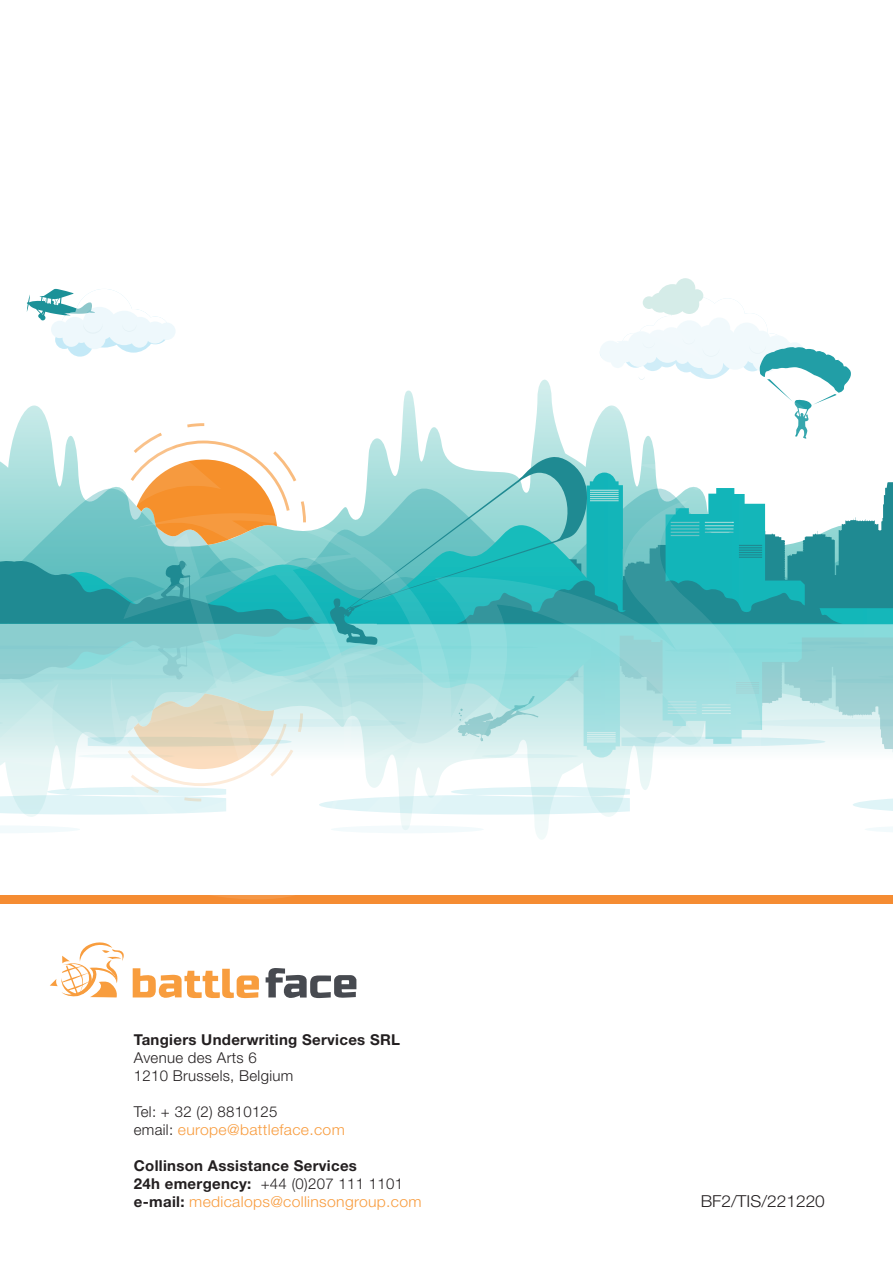
<style>
.page{position:relative;width:893px;height:1263px;background:#fff}
.page>*{position:absolute;margin:0;border:0;box-sizing:border-box;transform-origin:0 0}
.t1{font:300 16.5px "Helvetica Neue LT Pro";color:#231f20;scale:1.05 1}
.t2{font:700 15px/18px "Helvetica Neue LT Pro";letter-spacing:.02em;color:#231f20}
.t3{font:300 15px/18px "Helvetica Neue LT Pro";letter-spacing:.02em;color:#231f20}
.s1{color:#f89d40}
.s2{font-weight:300}
.s3{font-weight:300;color:#f89d40}
</style>
<div class="page">
<div style="left:0;top:895px;width:893px;height:9px;background:#f58c32"></div>
<svg style="left:105px;top:814px;width:445px;height:85px"></svg>
<svg style="left:0;top:278px;width:893px;height:536px"></svg>
<svg style="left:266px;top:968px;width:90px;height:30px"></svg>
<svg style="left:133px;top:968px;width:126px;height:31px"></svg>
<svg style="left:50px;top:942px;width:74px;height:55px"></svg>
<p class="t2" style="left:134px;top:1030px;width:268px">Tangiers Underwriting Services SRL</p>
<p class="t3" style="left:134px;top:1048px;width:161px">Avenue des Arts 6<br>1210 Brussels, Belgium</p>
<p class="t3" style="left:134px;top:1102px;width:212px">Tel: + 32 (2) 8810125<br>email: <span class="s1">europe@battleface.com</span></p>
<p class="t2" style="left:134px;top:1156px;width:289px">Collinson Assistance Services<br>24h emergency: <span class="s2">+44 (0)207 111 1101 </span>e-mail: <span class="s3">medicalops@collinsongroup.com</span></p>
<p class="t1" style="left:701px;top:1191px;width:120px">BF2/TIS/221220</p>
</div>
